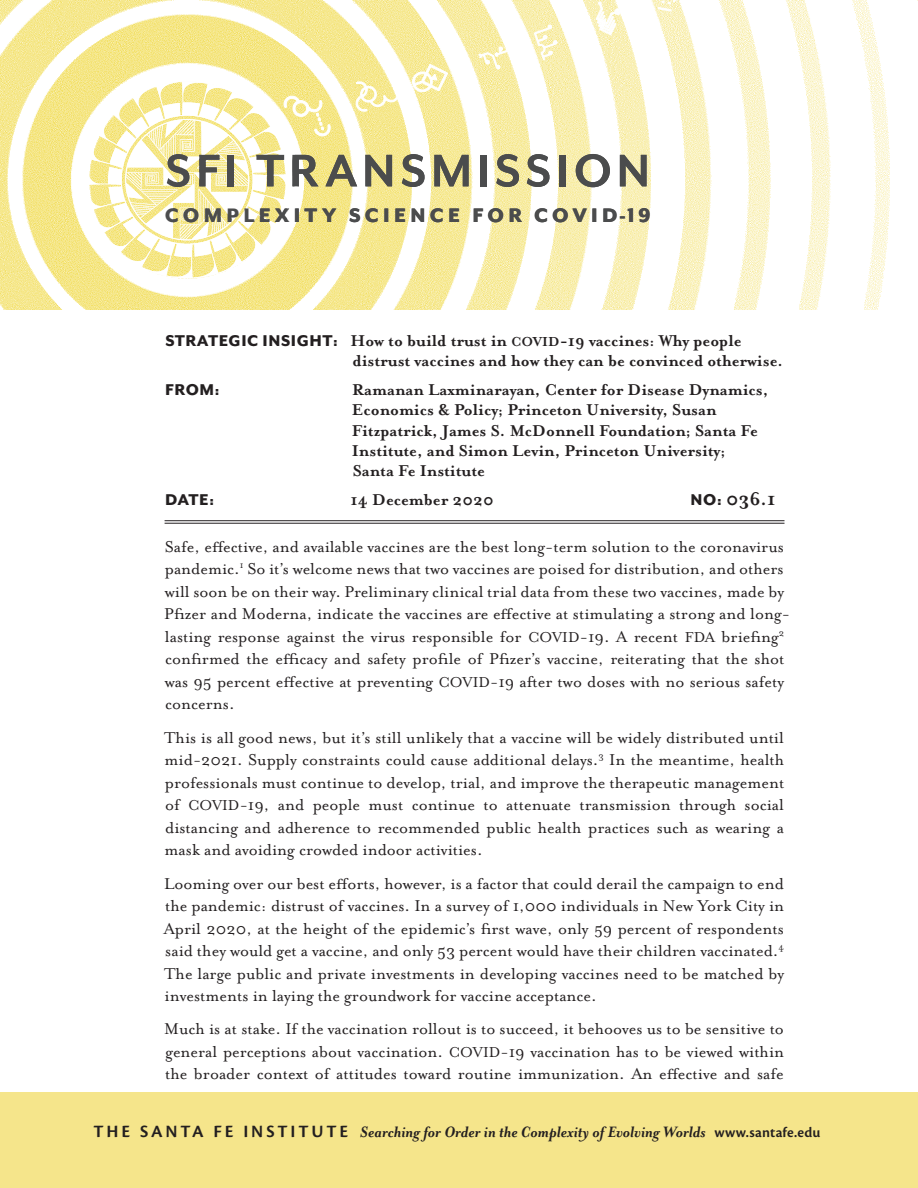
<style>
.page{position:relative;width:918px;height:1188px;background:#fff}
.page>*{position:absolute;margin:0;border:0;box-sizing:border-box;transform-origin:0 0}
.t1{font:700 52.5px "Mr Eaves Mod OT";letter-spacing:.085em;color:#4b4c4d}
.t2{font:800 22.5px "Mr Eaves Mod OT";letter-spacing:.195em;color:#4b4c4d}
.t3{font:700 21px "Mrs Eaves OT";color:#231f20}
.Transmission_text{font:18px/22.5px "Mrs Eaves OT";color:#231f20;text-align:justify}
.transmission_text_fi{font:18px/22.5px "Mrs Eaves OT";color:#231f20}
.t4{font:700 18px/20.2px "Mrs Eaves OT";color:#231f20}
.t5{font:800 18px "Mr Eaves Mod OT";letter-spacing:.035em;color:#231f20}
.t6{font:italic 700 17.25px "Mrs Eaves OT";letter-spacing:.005em;color:#231f20}
.s1{font-family:"Mr Eaves Mod OT";font-weight:800}
.s2{font-size:15px}
.s3{font-family:"Mr Eaves Mod OT";font-weight:800;font-size:18px}
.s4{font-size:16.5px}
.s5{font-family:"Cronos Pro Semibold Capt";font-weight:400;font-style:normal;font-size:18px}
.s6{font-family:"Cronos Pro";font-weight:600;font-style:normal;font-size:15px}
</style>
<div class="page">
<img style="left:0;top:0;width:918px;height:310px">
<img style="left:75px;top:71px;width:223px;height:218px">
<div style="left:0;top:1092px;width:918px;height:96px;background:#f5e58b"></div>
<svg style="left:284px;top:0;width:396px;height:136px"></svg>
<hr style="left:165px;top:520px;width:619px;height:1px;background:#231f20">
<hr style="left:165px;top:523px;width:619px;height:1px;background:#231f20">
<h1 class="t1" style="left:165px;top:142px;width:486px">SFI TRANSMISSION</h1>
<p class="t2" style="left:165px;top:203px;width:487px">COMPLEXITY SCIENCE FOR COVID-19</p>
<p class="t4" style="left:353px;top:330px;width:432px;text-indent:-187px"><span class="s1">STRATEGIC INSIGHT:</span> How to build trust in <span class="s2">COVID</span>-19 vaccines: Why people distrust vaccines and how they can be convinced otherwise.</p>
<p class="t5" style="left:165px;top:380px;width:56px">FROM:</p>
<p class="t4" style="left:352px;top:380px;width:418px">Ramanan Laxminarayan, Center for Disease Dynamics, Economics &amp; Policy; Princeton University, Susan Fitzpatrick, James S. McDonnell Foundation; Santa Fe Institute, and Simon Levin, Princeton University; Santa Fe Institute</p>
<p class="t5" style="left:165px;top:490px;width:50px">DATE:</p>
<p class="t4" style="left:351px;top:490px;width:145px">14 December 2020</p>
<p class="t3" style="left:691px;top:487px;width:87px"><span class="s3">NO:</span> 036.1</p>
<p class="transmission_text_fi" style="left:164px;top:535px;width:627px">Safe, effective, and available vaccines are the best long-term solution to the coronavirus pandemic.<sup>1</sup> So it’s welcome news that two vaccines are poised for distribution, and others will soon be on their way. Preliminary clinical trial data from these two vaccines, made by Pfizer and Moderna, indicate the vaccines are effective at stimulating a strong and long&shy;lasting response against the virus responsible for <span class="s4">COVID</span>-19. A recent <span class="s4">FDA</span> briefing<sup>2 </sup>confirmed the efficacy and safety profile of Pfizer’s vaccine, reiterating that the shot was 95 percent effective at preventing <span class="s4">COVID</span>-19 after two doses with no serious safety concerns.</p>
<p class="Transmission_text" style="left:164px;top:726px;width:622px">This is all good news, but it’s still unlikely that a vaccine will be widely distributed until mid-2021. Supply constraints could cause additional delays.<sup>3</sup> In the meantime, health professionals must continue to develop, trial, and improve the therapeutic management of <span class="s4">COVID</span>-19, and people must continue to attenuate transmission through social distancing and adherence to recommended public health practices such as wearing a mask and avoiding crowded indoor activities.</p>
<p class="Transmission_text" style="left:164px;top:872px;width:622px">Looming over our best efforts, however, is a factor that could derail the campaign to end the pandemic: distrust of vaccines. In a survey of 1,000 individuals in New York City in April 2020, at the height of the epidemic’s first wave, only 59 percent of respondents said they would get a vaccine, and only 53 percent would have their children vaccinated.<sup>4<br></sup>The large public and private investments in developing vaccines need to be matched by investments in laying the groundwork for vaccine acceptance.</p>
<p class="Transmission_text" style="left:164px;top:1018px;width:621px">Much is at stake. If the vaccination rollout is to succeed, it behooves us to be sensitive to general perceptions about vaccination. <span class="s4">COVID</span>-19 vaccination has to be viewed within the broader context of attitudes toward routine immunization. An effective and safe</p>
<p class="t6" style="left:93px;top:1122px;width:728px"><span class="s5">T HE SANTA FE IN S TIT UT E</span> Searching for Order in the Complexity of Evolving Worlds <span class="s6">www.santafe.edu</span></p>
</div>
